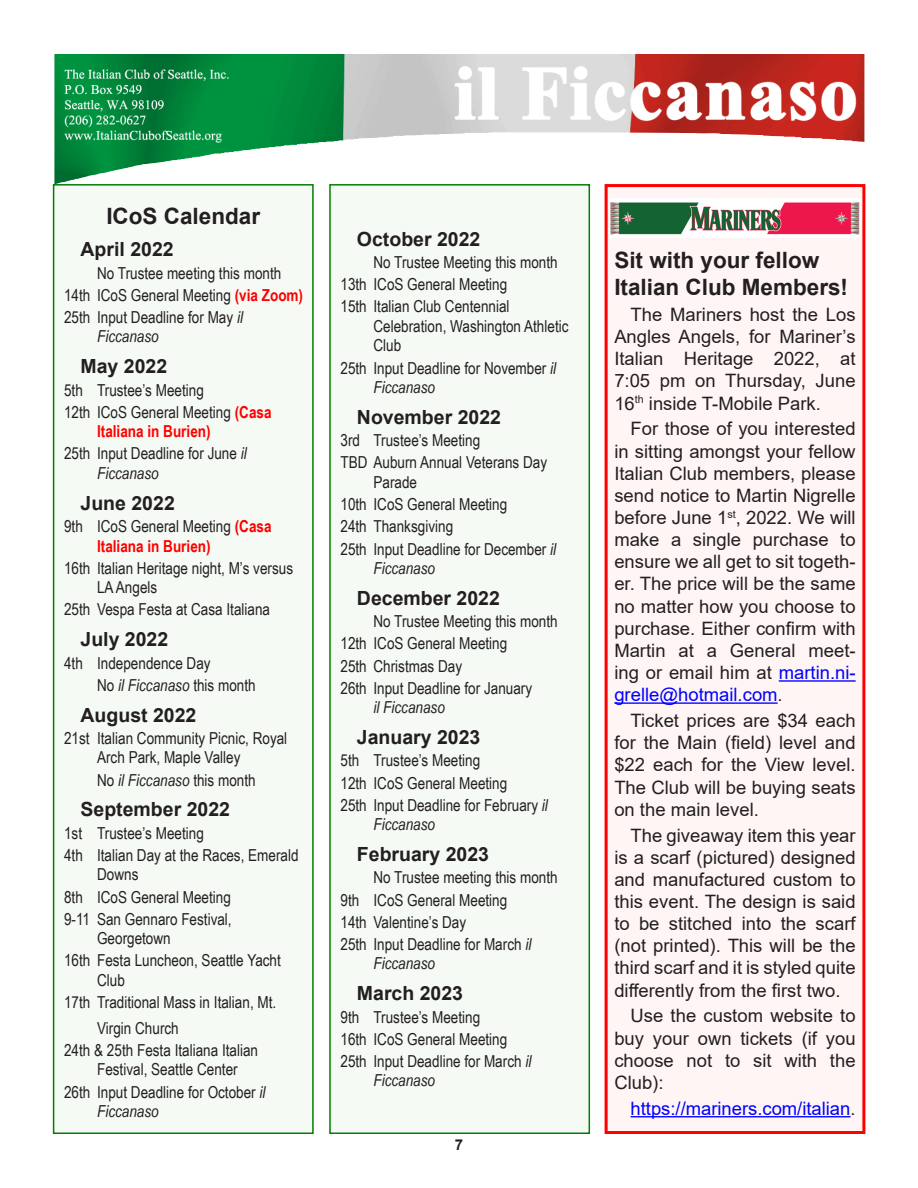
<style>
.page{position:relative;width:918px;height:1188px;background:#fff}
.page>*{position:absolute;margin:0;border:0;box-sizing:border-box;transform-origin:0 0}
.Head1{font:700 22.5px/27px "Arial";color:#231f20}
.Calendar_Date{font:700 19.5px "Arial";color:#231f20}
.Body_Text{font:18.45px/22.2px "Arial";color:#231f20;text-align:justify}
.Body_Text-2{font:18.45px "Arial";color:#00f}
.Calendar_Text{font:16.5px/19.5px "Arial Narrow";color:#231f20}
.Calendar_Text-2{font:700 16.5px/19.5px "Arial Narrow";color:#f00}
.t1{font:700 15px "Arial";color:#231f20}
.s1{font-weight:700;color:#f00}
.s2{font-style:italic}
.s3{font-weight:400;color:#231f20}
.s4{color:#00f}
.s5{color:#231f20}
</style>
<div class="page">
<img style="left:54px;top:54px;width:810px;height:130px">
<div style="left:54px;top:185px;width:259px;height:948px;background:#f5faf5"></div>
<div style="left:53px;top:184px;width:261px;height:950px;border:2px solid #008000"></div>
<div style="left:330px;top:185px;width:259px;height:948px;background:#f5faf5"></div>
<div style="left:329px;top:184px;width:261px;height:950px;border:2px solid #008000"></div>
<div style="left:606px;top:186px;width:258px;height:946px;background:#fff5f5"></div>
<hr style="left:779px;top:680px;width:77px;height:2px;background:#00f">
<hr style="left:614px;top:702px;width:164px;height:2px;background:#00f">
<hr style="left:631px;top:1116px;width:220px;height:1px;background:#00f">
<div style="left:605px;top:184px;width:260px;height:950px;border:3px solid #f00"></div>
<img style="left:610px;top:202px;width:250px;height:33px">
<p class="Head1" style="left:106px;top:203px;width:155px">ICoS Calendar</p>
<p class="Calendar_Date" style="left:81px;top:236px;width:95px">April 2022</p>
<p class="Calendar_Text" style="left:97px;top:262px;width:186px">No Trustee meeting this month</p>
<p class="Calendar_Text" style="left:64px;top:285px;width:241px">14th ICoS General Meeting <span class="s1">(via Zoom)</span></p>
<p class="Calendar_Text" style="left:97px;top:307px;width:147px;text-indent:-33px">25th Input Deadline for May <span class="s2">il<br>Ficcanaso</span></p>
<p class="Calendar_Date" style="left:81px;top:353px;width:88px">May 2022</p>
<p class="Calendar_Text" style="left:64px;top:379px;width:141px">5th Trustee’s Meeting</p>
<p class="Calendar_Text" style="left:97px;top:402px;width:176px;text-indent:-33px">12th ICoS General Meeting <span class="s1">(Casa<br>Italiana in Burien)</span></p>
<p class="Calendar_Text" style="left:97px;top:443px;width:151px;text-indent:-33px">25th Input Deadline for June <span class="s2">il<br>Ficcanaso</span></p>
<p class="Calendar_Date" style="left:81px;top:489px;width:96px">June 2022</p>
<p class="Calendar_Text-2" style="left:97px;top:516px;width:176px;text-indent:-33px"><span class="s3">9th ICoS General Meeting</span> (Casa<br>Italiana in Burien)</p>
<p class="Calendar_Text" style="left:97px;top:558px;width:198px;text-indent:-33px">16th Italian Heritage night, M’s versus<br>LA Angels</p>
<p class="Calendar_Text" style="left:64px;top:599px;width:208px">25th Vespa Festa at Casa Italiana</p>
<p class="Calendar_Date" style="left:81px;top:626px;width:89px">July 2022</p>
<p class="Calendar_Text" style="left:64px;top:652px;width:148px">4th Independence Day</p>
<p class="Calendar_Text" style="left:97px;top:675px;width:160px">No <span class="s2">il Ficcanaso</span> this month</p>
<p class="Calendar_Date" style="left:81px;top:701px;width:117px">August 2022</p>
<p class="Calendar_Text" style="left:97px;top:728px;width:192px;text-indent:-33px">21st Italian Community Picnic, Royal<br>Arch Park, Maple Valley</p>
<p class="Calendar_Text" style="left:97px;top:769px;width:160px">No <span class="s2">il Ficcanaso</span> this month</p>
<p class="Calendar_Date" style="left:81px;top:796px;width:151px">September 2022</p>
<p class="Calendar_Text" style="left:64px;top:822px;width:141px">1st Trustee’s Meeting</p>
<p class="Calendar_Text" style="left:97px;top:845px;width:203px;text-indent:-33px">4th Italian Day at the Races, Emerald<br>Downs</p>
<p class="Calendar_Text" style="left:64px;top:886px;width:168px">8th ICoS General Meeting</p>
<p class="Calendar_Text" style="left:97px;top:909px;width:136px;text-indent:-33px">9-11 San Gennaro Festival,<br>Georgetown</p>
<p class="Calendar_Text" style="left:97px;top:950px;width:185px;text-indent:-33px">16th Festa Luncheon, Seattle Yacht<br>Club</p>
<p class="Calendar_Text" style="left:97px;top:989px;width:181px;line-height:25.5px;text-indent:-33px">17th Traditional Mass in Italian, Mt.<br>Virgin Church</p>
<p class="Calendar_Text" style="left:97px;top:1040px;width:163px;text-indent:-33px">24th &amp; 25th Festa Italiana Italian<br>Festival, Seattle Center</p>
<p class="Calendar_Text" style="left:97px;top:1081px;width:170px;text-indent:-33px">26th Input Deadline for October <span class="s2">il<br>Ficcanaso</span></p>
<p class="Calendar_Date" style="left:357px;top:225px;width:125px">October 2022</p>
<p class="Calendar_Text" style="left:373px;top:252px;width:186px">No Trustee Meeting this month</p>
<p class="Calendar_Text" style="left:340px;top:274px;width:168px">13th ICoS General Meeting</p>
<p class="Calendar_Text" style="left:373px;top:296px;width:197px;text-indent:-33px">15th Italian Club Centennial<br>Celebration, Washington Athletic<br>Club</p>
<p class="Calendar_Text" style="left:373px;top:357px;width:184px;text-indent:-33px">25th Input Deadline for November <span class="s2">il<br>Ficcanaso</span></p>
<p class="Calendar_Date" style="left:357px;top:403px;width:146px">November 2022</p>
<p class="Calendar_Text" style="left:340px;top:430px;width:141px">3rd Trustee’s Meeting</p>
<p class="Calendar_Text" style="left:373px;top:452px;width:175px;text-indent:-33px">TBD Auburn Annual Veterans Day<br>Parade</p>
<p class="Calendar_Text" style="left:340px;top:494px;width:168px">10th ICoS General Meeting</p>
<p class="Calendar_Text" style="left:340px;top:516px;width:114px">24th Thanksgiving</p>
<p class="Calendar_Text" style="left:373px;top:538px;width:184px;text-indent:-33px">25th Input Deadline for December <span class="s2">il<br>Ficcanaso</span></p>
<p class="Calendar_Date" style="left:357px;top:584px;width:145px">December 2022</p>
<p class="Calendar_Text" style="left:373px;top:611px;width:186px">No Trustee Meeting this month</p>
<p class="Calendar_Text" style="left:340px;top:633px;width:168px">12th ICoS General Meeting</p>
<p class="Calendar_Text" style="left:340px;top:655px;width:123px">25th Christmas Day</p>
<p class="Calendar_Text" style="left:373px;top:678px;width:160px;text-indent:-33px">26th Input Deadline for January <span class="s2">il Ficcanaso</span></p>
<p class="Calendar_Date" style="left:357px;top:724px;width:125px">January 2023</p>
<p class="Calendar_Text" style="left:340px;top:750px;width:141px">5th Trustee’s Meeting</p>
<p class="Calendar_Text" style="left:340px;top:772px;width:168px">12th ICoS General Meeting</p>
<p class="Calendar_Text" style="left:373px;top:795px;width:176px;text-indent:-33px">25th Input Deadline for February <span class="s2">il<br>Ficcanaso</span></p>
<p class="Calendar_Date" style="left:357px;top:841px;width:134px">February 2023</p>
<p class="Calendar_Text" style="left:373px;top:867px;width:186px">No Trustee meeting this month</p>
<p class="Calendar_Text" style="left:340px;top:889px;width:168px">9th ICoS General Meeting</p>
<p class="Calendar_Text" style="left:340px;top:912px;width:127px">14th Valentine’s Day</p>
<p class="Calendar_Text" style="left:373px;top:934px;width:159px;text-indent:-33px">25th Input Deadline for March <span class="s2">il<br>Ficcanaso</span></p>
<p class="Calendar_Date" style="left:357px;top:980px;width:108px">March 2023</p>
<p class="Calendar_Text" style="left:340px;top:1006px;width:141px">9th Trustee’s Meeting</p>
<p class="Calendar_Text" style="left:340px;top:1029px;width:168px">16th ICoS General Meeting</p>
<p class="Calendar_Text" style="left:373px;top:1051px;width:159px;text-indent:-33px">25th Input Deadline for March <span class="s2">il<br>Ficcanaso</span></p>
<p class="t1" style="left:455px;top:1134px;width:10px">7</p>
<p class="Head1" style="left:614px;top:247px;width:235px">Sit with your fellow<br>Italian Club Members!</p>
<p class="Body_Text" style="left:614px;top:303px;width:243px;text-indent:16px">The Mariners host the Los Angles Angels, for Mariner’s Italian Heritage 2022, at 7:05 pm on Thursday, June 16<sup>th</sup> inside T-Mobile Park.</p>
<p class="Body_Text" style="left:614px;top:418px;width:243px;text-indent:16px">For those of you interested in sitting amongst your fellow Italian Club members, please send notice to Martin Nigrelle before June 1<sup>st</sup>, 2022. We will make a single purchase to ensure we all get to sit togeth&shy;er. The price will be the same no matter how you choose to purchase. Either confirm with Martin at a General meet&shy;ing or email him at <span class="s4">martin.ni&shy;grelle@hotmail.com</span>.</p>
<p class="Body_Text" style="left:614px;top:709px;width:243px;text-indent:16px">Ticket prices are $34 each for the Main (field) level and $22 each for the View level.<br>The Club will be buying seats on the main level.</p>
<p class="Body_Text" style="left:614px;top:824px;width:243px;text-indent:16px">The giveaway item this year is a scarf (pictured) designed and manufactured custom to this event. The design is said to be stitched into the scarf (not printed). This will be the third scarf and it is styled quite differently from the first two.</p>
<p class="Body_Text" style="left:614px;top:1005px;width:243px;text-indent:16px">Use the custom website to buy your own tickets (if you choose not to sit with the Club):</p>
<p class="Body_Text-2" style="left:631px;top:1096px;width:227px">https://mariners.com/italian<span class="s5">.</span></p>
</div>
